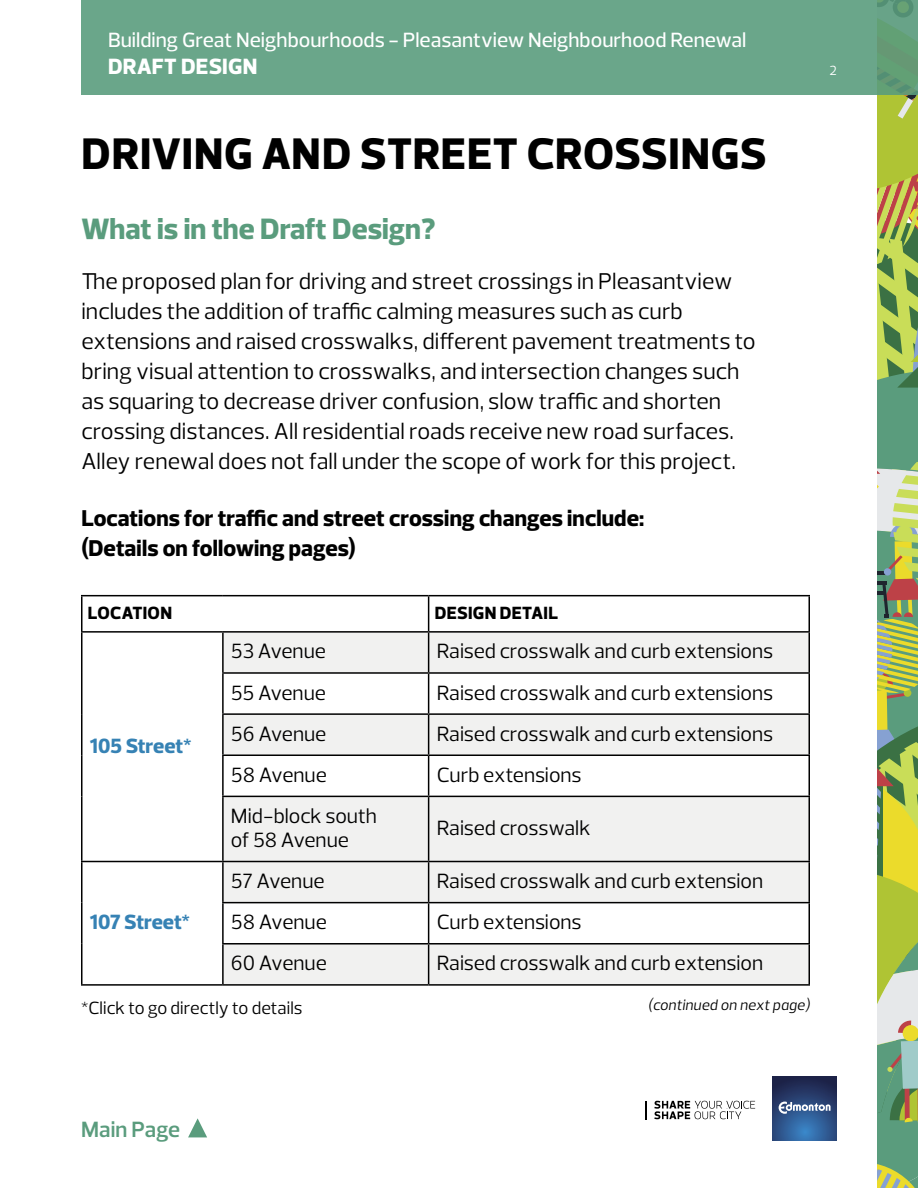
<style>
.page{position:relative;width:918px;height:1188px;background:#fff}
.page>*{position:absolute;margin:0;border:0;box-sizing:border-box;transform-origin:0 0}
.t1{font:800 45px "Prelo";letter-spacing:.015em;color:#000}
.t2{font:800 30px "Prelo";color:#5a9c7d}
.t3{font:23.25px/30px "Prelo";color:#000}
.t4{font:800 23.25px/30px "Prelo";letter-spacing:.005em;color:#000}
.t5{font:800 22.5px "Prelo";letter-spacing:.005em;color:#fff}
.t6{font:600 22.5px "Prelo";color:#5a9c7d}
.t7{font:21px/24px "Prelo";letter-spacing:-.005em;color:#000}
.t8{font:500 21px "Prelo";color:#fff}
.t9{font:800 21px "Prelo";letter-spacing:-.005em;color:#3682b4}
.t10{font:18px "Prelo";letter-spacing:.005em;color:#000}
.t11{font:800 18px "Prelo";letter-spacing:.015em;color:#000}
.t12{font:italic 15px "Prelo";letter-spacing:.01em;color:#000}
.t13{font:13.5px "Prelo";color:#fff}
</style>
<div class="page">
<svg style="left:878px;top:94px;width:40px;height:1094px;background:#9eb465"></svg>
<svg style="left:654px;top:1101px;width:101px;height:18px"></svg>
<svg style="left:645px;top:1101px;width:2px;height:18px"></svg>
<svg style="left:772px;top:1076px;width:65px;height:65px;background:#294779"></svg>
<svg style="left:779px;top:1102px;width:52px;height:12px"></svg>
<div style="left:81px;top:0;width:837px;height:94px;background:#6aa68a"></div>
<svg style="left:188px;top:1118px;width:19px;height:19px"></svg>
<svg style="left:224px;top:633px;width:584px;height:351px;fill:#f1f1f0"></svg>
<hr style="left:81px;top:595px;width:142px;height:1px;background:#000">
<hr style="left:81px;top:596px;width:1px;height:35px;background:#000">
<hr style="left:223px;top:595px;width:206px;height:1px;background:#000">
<hr style="left:429px;top:595px;width:381px;height:1px;background:#000">
<hr style="left:428px;top:596px;width:1px;height:35px;background:#000">
<hr style="left:808px;top:596px;width:2px;height:35px;background:#000">
<hr style="left:81px;top:631px;width:142px;height:2px;background:#000">
<hr style="left:81px;top:633px;width:1px;height:40px;background:#000">
<hr style="left:223px;top:631px;width:206px;height:2px;background:#000">
<hr style="left:222px;top:633px;width:2px;height:39px;background:#000">
<hr style="left:429px;top:631px;width:381px;height:2px;background:#000">
<hr style="left:428px;top:633px;width:1px;height:39px;background:#000">
<hr style="left:808px;top:633px;width:2px;height:39px;background:#000">
<hr style="left:81px;top:673px;width:1px;height:41px;background:#000">
<hr style="left:222px;top:672px;width:207px;height:2px;background:#000">
<hr style="left:222px;top:674px;width:2px;height:39px;background:#000">
<hr style="left:429px;top:672px;width:381px;height:2px;background:#000">
<hr style="left:428px;top:674px;width:1px;height:39px;background:#000">
<hr style="left:808px;top:674px;width:2px;height:39px;background:#000">
<hr style="left:81px;top:714px;width:1px;height:41px;background:#000">
<hr style="left:222px;top:713px;width:207px;height:2px;background:#000">
<hr style="left:222px;top:715px;width:2px;height:39px;background:#000">
<hr style="left:429px;top:713px;width:381px;height:2px;background:#000">
<hr style="left:428px;top:715px;width:1px;height:39px;background:#000">
<hr style="left:808px;top:715px;width:2px;height:39px;background:#000">
<hr style="left:81px;top:755px;width:1px;height:41px;background:#000">
<hr style="left:222px;top:754px;width:207px;height:2px;background:#000">
<hr style="left:222px;top:756px;width:2px;height:40px;background:#000">
<hr style="left:429px;top:754px;width:381px;height:2px;background:#000">
<hr style="left:428px;top:756px;width:1px;height:40px;background:#000">
<hr style="left:808px;top:756px;width:2px;height:40px;background:#000">
<hr style="left:81px;top:796px;width:1px;height:65px;background:#000">
<hr style="left:222px;top:796px;width:207px;height:1px;background:#000">
<hr style="left:222px;top:797px;width:2px;height:64px;background:#000">
<hr style="left:429px;top:796px;width:381px;height:1px;background:#000">
<hr style="left:428px;top:797px;width:1px;height:64px;background:#000">
<hr style="left:808px;top:797px;width:2px;height:64px;background:#000">
<hr style="left:81px;top:861px;width:142px;height:1px;background:#000">
<hr style="left:81px;top:862px;width:1px;height:41px;background:#000">
<hr style="left:223px;top:861px;width:206px;height:1px;background:#000">
<hr style="left:222px;top:862px;width:2px;height:40px;background:#000">
<hr style="left:429px;top:861px;width:381px;height:1px;background:#000">
<hr style="left:428px;top:862px;width:1px;height:40px;background:#000">
<hr style="left:808px;top:862px;width:2px;height:40px;background:#000">
<hr style="left:81px;top:903px;width:1px;height:41px;background:#000">
<hr style="left:222px;top:902px;width:207px;height:1px;background:#000">
<hr style="left:222px;top:903px;width:2px;height:40px;background:#000">
<hr style="left:429px;top:902px;width:381px;height:1px;background:#000">
<hr style="left:428px;top:903px;width:1px;height:40px;background:#000">
<hr style="left:808px;top:903px;width:2px;height:40px;background:#000">
<hr style="left:81px;top:944px;width:1px;height:40px;background:#000">
<hr style="left:222px;top:943px;width:207px;height:2px;background:#000">
<hr style="left:222px;top:945px;width:2px;height:39px;background:#000">
<hr style="left:429px;top:943px;width:381px;height:2px;background:#000">
<hr style="left:428px;top:945px;width:1px;height:39px;background:#000">
<hr style="left:808px;top:945px;width:2px;height:39px;background:#000">
<hr style="left:81px;top:984px;width:142px;height:2px;background:#000">
<hr style="left:223px;top:984px;width:206px;height:2px;background:#000">
<hr style="left:429px;top:984px;width:381px;height:2px;background:#000">
<p class="t8" style="left:108px;top:27px;width:640px">Building Great Neighbourhoods - Pleasantview Neighbourhood Renewal</p>
<p class="t5" style="left:108px;top:52px;width:151px">DRAFT DESIGN</p>
<p class="t13" style="left:830px;top:62px;width:9px">2</p>
<h1 class="t1" style="left:82px;top:126px;width:687px">DRIVING AND STREET CROSSINGS</h1>
<p class="t2" style="left:81px;top:210px;width:356px">What is in the Draft Design?</p>
<p class="t3" style="left:81px;top:266px;width:676px">The proposed plan for driving and street crossings in Pleasantview includes the addition of traffic calming measures such as curb extensions and raised crosswalks, different pavement treatments to bring visual attention to crosswalks, and intersection changes such as squaring to decrease driver confusion, slow traffic and shorten crossing distances. All residential roads receive new road surfaces.<br>Alley renewal does not fall under the scope of work for this project.</p>
<p class="t4" style="left:81px;top:503px;width:565px">Locations for traffic and street crossing changes include: (Details on following pages)</p>
<p class="t11" style="left:88px;top:602px;width:86px">LOCATION</p>
<p class="t11" style="left:435px;top:602px;width:125px">DESIGN DETAIL</p>
<p class="t9" style="left:90px;top:733px;width:103px">105 Street*</p>
<p class="t7" style="left:231px;top:639px;width:97px">53 Avenue</p>
<p class="t7" style="left:437px;top:639px;width:338px">Raised crosswalk and curb extensions</p>
<p class="t7" style="left:231px;top:681px;width:97px">55 Avenue</p>
<p class="t7" style="left:437px;top:681px;width:338px">Raised crosswalk and curb extensions</p>
<p class="t7" style="left:231px;top:722px;width:97px">56 Avenue</p>
<p class="t7" style="left:437px;top:722px;width:338px">Raised crosswalk and curb extensions</p>
<p class="t7" style="left:231px;top:763px;width:97px">58 Avenue</p>
<p class="t7" style="left:437px;top:763px;width:146px">Curb extensions</p>
<p class="t7" style="left:231px;top:804px;width:147px">Mid-block south of 58 Avenue</p>
<p class="t7" style="left:437px;top:816px;width:155px">Raised crosswalk</p>
<p class="t7" style="left:231px;top:869px;width:95px">57 Avenue</p>
<p class="t7" style="left:437px;top:869px;width:328px">Raised crosswalk and curb extension</p>
<p class="t7" style="left:231px;top:910px;width:97px">58 Avenue</p>
<p class="t7" style="left:437px;top:910px;width:146px">Curb extensions</p>
<p class="t7" style="left:231px;top:951px;width:97px">60 Avenue</p>
<p class="t7" style="left:437px;top:951px;width:328px">Raised crosswalk and curb extension</p>
<p class="t12" style="left:648px;top:995px;width:164px">(continued on next page)</p>
<p class="t9" style="left:90px;top:909px;width:102px">107 Street*</p>
<p class="t10" style="left:81px;top:997px;width:223px">*Click to go directly to details</p>
<p class="t6" style="left:81px;top:1116px;width:100px">Main Page</p>
</div>
